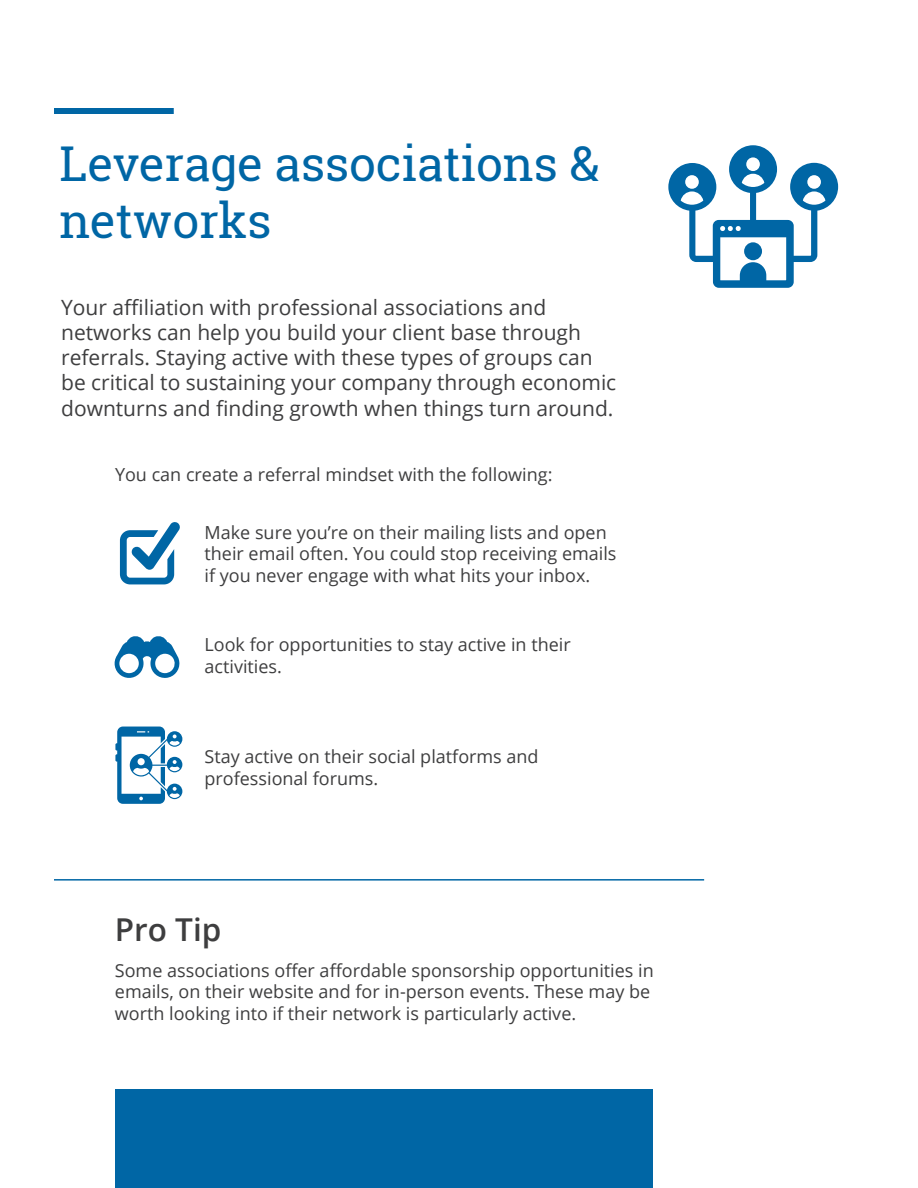
<style>
.page{position:relative;width:918px;height:1188px;background:#fff}
.page>*{position:absolute;margin:0;border:0;box-sizing:border-box;transform-origin:0 0}
.AG_Body{font:48px/57px "Roboto Slab";letter-spacing:-.005em;color:#0066a5}
.t1{font:600 31.5px "Open Sans";color:#3e3e3f}
.t2{font:21px/25.2px "Open Sans";color:#3e3e3f}
.t3{font:18px/21.6px "Open Sans";color:#3e3e3f}
</style>
<div class="page">
<div style="left:115px;top:1089px;width:537px;height:99px;background:#0066a5"></div>
<svg style="left:120px;top:522px;width:60px;height:62px"></svg>
<svg style="left:114px;top:636px;width:66px;height:42px"></svg>
<svg style="left:115px;top:727px;width:67px;height:77px"></svg>
<svg style="left:668px;top:145px;width:170px;height:143px"></svg>
<hr style="left:54px;top:879px;width:650px;height:2px;background:#0066a5">
<div style="left:54px;top:108px;width:120px;height:6px;background:#0066a5"></div>
<p class="AG_Body" style="left:60px;top:135px;width:542px">Leverage associations &amp; networks</p>
<p class="t2" style="left:61px;top:294px;width:557px">Your affiliation with professional associations and networks can help you build your client base through referrals. Staying active with these types of groups can be critical to sustaining your company through economic downturns and finding growth when things turn around.</p>
<p class="t3" style="left:115px;top:463px;width:439px">You can create a referral mindset with the following:</p>
<p class="t3" style="left:205px;top:521px;width:414px">Make sure you’re on their mailing lists and open their email often. You could stop receiving emails if you never engage with what hits your inbox.</p>
<p class="t3" style="left:205px;top:633px;width:368px">Look for opportunities to stay active in their activities.</p>
<p class="t3" style="left:205px;top:745px;width:336px">Stay active on their social platforms and professional forums.</p>
<p class="t1" style="left:115px;top:908px;width:108px">Pro Tip</p>
<p class="t3" style="left:115px;top:959px;width:540px">Some associations offer affordable sponsorship opportunities in emails, on their website and for in-person events. These may be worth looking into if their network is particularly active.</p>
</div>
